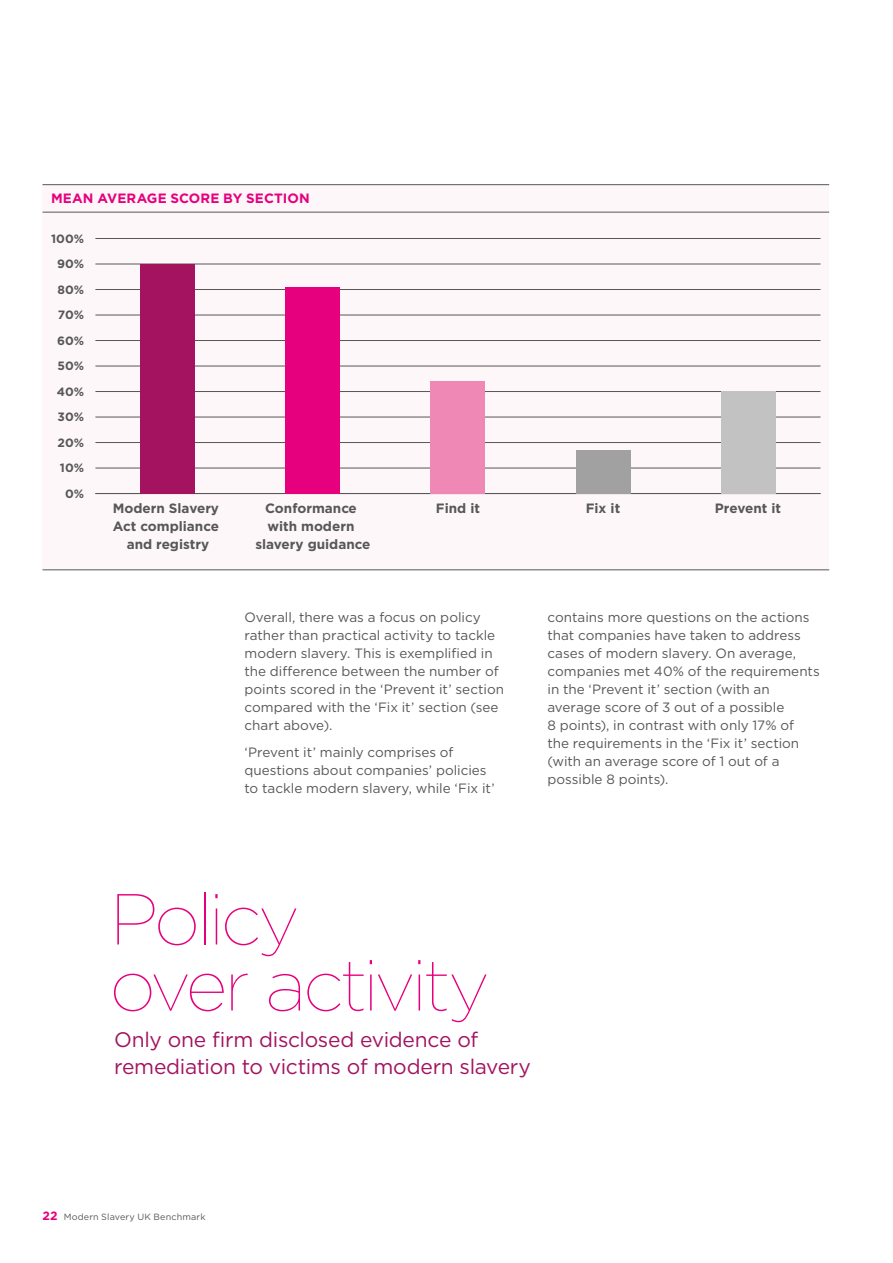
<style>
.page{position:relative;width:893px;height:1263px;background:#fff}
.page>*{position:absolute;margin:0;border:0;box-sizing:border-box;transform-origin:0 0}
.Body{font:100 72px/66px "Gotham";letter-spacing:-.05em;color:#e6007d}
.Body-2{font:21px/27px "Gotham";letter-spacing:-.015em;color:#a21360}
.Body__No_Keep{font:13.5px/18px "Gotham";color:#575756}
.Body-3{font:13.5px/18px "Gotham";color:#575756}
.t1{font:700 13.5px/18px "Gotham";color:#575756;text-align:center}
.Feature_heading{font:700 13.5px "Gotham";letter-spacing:.005em;color:#e6007d}
.t2{font:700 12px "Gotham";color:#575756}
.t3{font:9px "Gotham";letter-spacing:.02em;color:#575756}
.s1{font-weight:700;font-size:12px;color:#e6007d}
</style>
<div class="page">
<div style="left:43px;top:184px;width:786px;height:386px;background:#fef7fa"></div>
<hr style="left:43px;top:184px;width:786px;height:1px;background:#575756">
<hr style="left:43px;top:212px;width:786px;height:1px;background:#575756">
<hr style="left:95px;top:493px;width:725px;height:1px;background:#575756">
<hr style="left:95px;top:468px;width:725px;height:1px;background:#575756">
<hr style="left:95px;top:442px;width:725px;height:1px;background:#575756">
<hr style="left:95px;top:417px;width:725px;height:1px;background:#575756">
<hr style="left:95px;top:391px;width:725px;height:1px;background:#575756">
<hr style="left:95px;top:366px;width:725px;height:1px;background:#575756">
<hr style="left:95px;top:340px;width:725px;height:1px;background:#575756">
<hr style="left:95px;top:315px;width:725px;height:1px;background:#575756">
<hr style="left:95px;top:289px;width:725px;height:1px;background:#575756">
<hr style="left:95px;top:264px;width:725px;height:1px;background:#575756">
<hr style="left:95px;top:238px;width:725px;height:1px;background:#575756">
<div style="left:141px;top:264px;width:54px;height:229px;background:#a31360"></div>
<div style="left:286px;top:287px;width:54px;height:206px;background:#e6007d"></div>
<div style="left:431px;top:381px;width:54px;height:112px;background:#f088b6"></div>
<div style="left:576px;top:450px;width:54px;height:43px;background:#a1a1a1"></div>
<div style="left:721px;top:391px;width:54px;height:102px;background:#c2c2c2"></div>
<hr style="left:43px;top:570px;width:786px;height:1px;background:#575756">
<p class="Feature_heading" style="left:51px;top:189px;width:260px">MEAN AVERAGE SCORE BY SECTION</p>
<p class="t2" style="left:51px;top:231px;width:34px">100%</p>
<p class="t2" style="left:57px;top:256px;width:29px">90%</p>
<p class="t2" style="left:57px;top:282px;width:28px">80%</p>
<p class="t2" style="left:58px;top:307px;width:28px">70%</p>
<p class="t2" style="left:57px;top:333px;width:29px">60%</p>
<p class="t2" style="left:57px;top:358px;width:28px">50%</p>
<p class="t2" style="left:57px;top:384px;width:29px">40%</p>
<p class="t2" style="left:58px;top:409px;width:28px">30%</p>
<p class="t2" style="left:58px;top:435px;width:28px">20%</p>
<p class="t2" style="left:60px;top:460px;width:26px">10%</p>
<p class="t2" style="left:65px;top:486px;width:21px">0%</p>
<p class="t1" style="left:113px;top:499px;width:108px">Modern Slavery<br>Act compliance and registry</p>
<p class="t1" style="left:255px;top:499px;width:117px">Conformance with modern slavery guidance</p>
<p class="t1" style="left:436px;top:499px;width:46px">Find it</p>
<p class="t1" style="left:586px;top:499px;width:36px">Fix it</p>
<p class="t1" style="left:715px;top:499px;width:68px">Prevent it</p>
<p class="Body-3" style="left:244px;top:608px;width:261px">Overall, there was a focus on policy rather than practical activity to tackle modern slavery. This is exemplified in the difference between the number of points scored in the ‘Prevent it’ section compared with the ‘Fix it’ section (see chart above).</p>
<p class="Body__No_Keep" style="left:244px;top:743px;width:252px">‘Prevent it’ mainly comprises of questions about companies’ policies to tackle modern slavery, while ‘Fix it’</p>
<p class="Body__No_Keep" style="left:547px;top:608px;width:274px">contains more questions on the actions that companies have taken to address cases of modern slavery. On average, companies met 40% of the requirements in the ‘Prevent it’ section (with an average score of 3 out of a possible<br>8 points), in contrast with only 17% of<br>the requirements in the ‘Fix it’ section (with an average score of 1 out of a possible 8 points).</p>
<p class="Body" style="left:110px;top:884px;width:381px">Policy<br>over activity</p>
<p class="Body-2" style="left:114px;top:1025px;width:418px">Only one firm disclosed evidence of remediation to victims of modern slavery</p>
<p class="t3" style="left:43px;top:1211px;width:164px"><span class="s1">22</span> Modern Slavery UK Benchmark</p>
</div>
